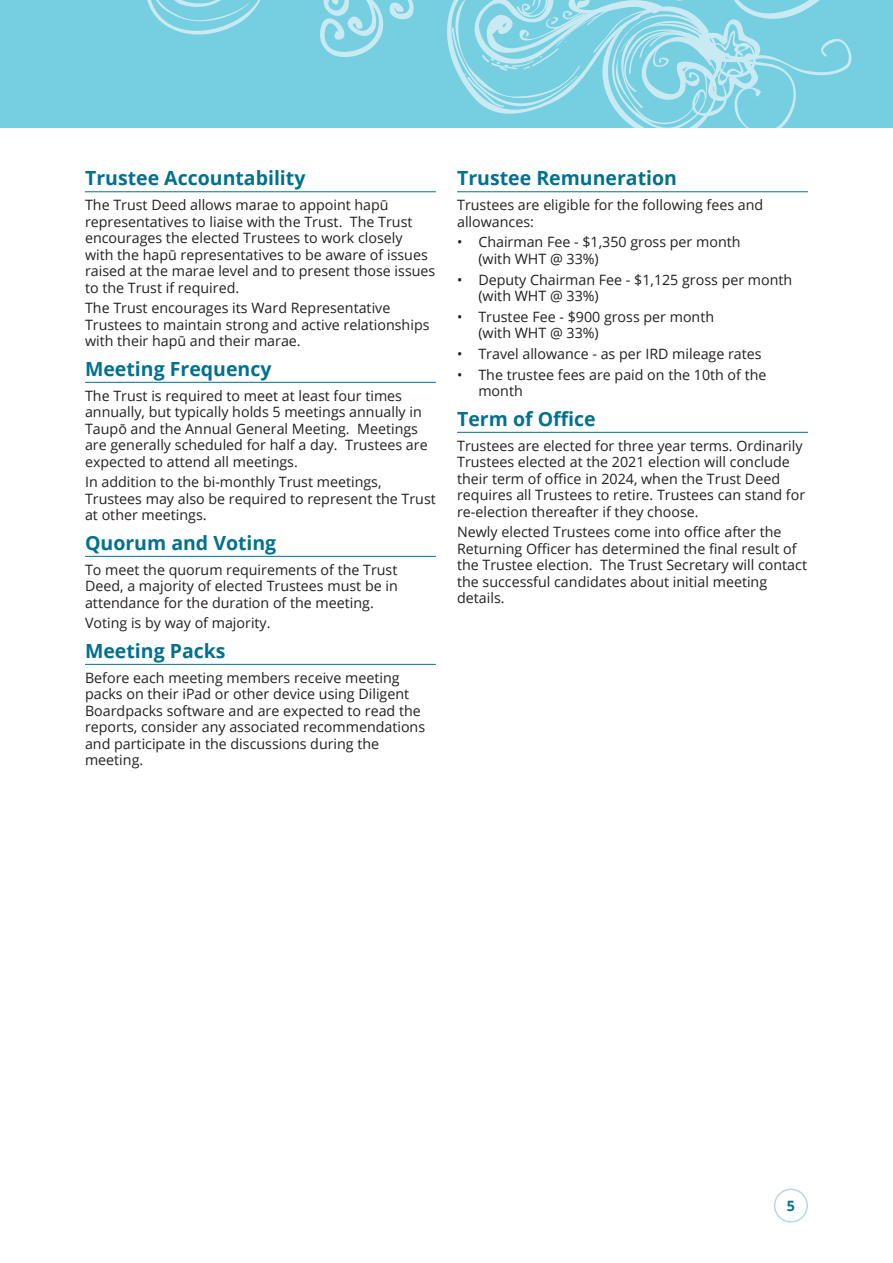
<style>
.page{position:relative;width:893px;height:1263px;background:#fff}
.page>*{position:absolute;margin:0;border:0;box-sizing:border-box;transform-origin:0 0}
.sub{font:700 19.5px "Open Sans";color:#00718e}
.t1{font:14.25px/16.5px "Open Sans";color:#231f20}
.t2{font:700 14.25px "Open Sans";color:#00718e}
</style>
<div class="page">
<div style="left:0;top:0;width:893px;height:128px;background:#75cfe0"></div>
<svg style="left:447px;top:0;width:405px;height:128px"></svg>
<svg style="left:147px;top:0;width:267px;height:57px"></svg>
<div style="left:774px;top:1188px;width:34px;height:34px;border:2px solid #b7d7e4;border-radius:50%"></div>
<hr style="left:85px;top:191px;width:351px;height:1px;background:#00718e">
<hr style="left:85px;top:382px;width:351px;height:1px;background:#00718e">
<hr style="left:85px;top:556px;width:351px;height:1px;background:#00718e">
<hr style="left:85px;top:664px;width:351px;height:1px;background:#00718e">
<hr style="left:457px;top:191px;width:351px;height:1px;background:#00718e">
<hr style="left:457px;top:432px;width:351px;height:1px;background:#00718e">
<p class="sub" style="left:85px;top:164px;width:222px">Trustee Accountability</p>
<p class="t1" style="left:85px;top:196px;width:352px">The Trust Deed allows marae to appoint hapū representatives to liaise with the Trust. The Trust encourages the elected Trustees to work closely<br>with the hapū representatives to be aware of issues raised at the marae level and to present those issues to the Trust if required.</p>
<p class="t1" style="left:85px;top:299px;width:346px">The Trust encourages its Ward Representative<br>Trustees to maintain strong and active relationships with their hapū and their marae.</p>
<p class="sub" style="left:85px;top:355px;width:188px">Meeting Frequency</p>
<p class="t1" style="left:85px;top:387px;width:344px">The Trust is required to meet at least four times annually, but typically holds 5 meetings annually in Taupō and the Annual General Meeting. Meetings are generally scheduled for half a day. Trustees are expected to attend all meetings.</p>
<p class="t1" style="left:85px;top:473px;width:352px">In addition to the bi-monthly Trust meetings,<br>Trustees may also be required to represent the Trust at other meetings.</p>
<p class="sub" style="left:85px;top:529px;width:193px">Quorum and Voting</p>
<p class="t1" style="left:85px;top:561px;width:314px;text-align:justify">To meet the quorum requirements of the Trust Deed, a majority of elected Trustees must be in attendance for the duration of the meeting.</p>
<p class="t1" style="left:85px;top:614px;width:187px">Voting is by way of majority.</p>
<p class="sub" style="left:85px;top:637px;width:142px">Meeting Packs</p>
<p class="t1" style="left:85px;top:669px;width:342px">Before each meeting members receive meeting packs on their iPad or other device using Diligent Boardpacks software and are expected to read the reports, consider any associated recommendations and participate in the discussions during the meeting.</p>
<p class="sub" style="left:457px;top:164px;width:221px">Trustee Remuneration</p>
<p class="t1" style="left:457px;top:196px;width:308px">Trustees are eligible for the following fees and allowances:</p>
<p class="t1" style="left:478px;top:233px;width:264px;text-indent:-21px">• Chairman Fee - $1,350 gross per month (with WHT @ 33%)</p>
<p class="t1" style="left:478px;top:271px;width:315px;text-indent:-21px">• Deputy Chairman Fee - $1,125 gross per month (with WHT @ 33%)</p>
<p class="t1" style="left:478px;top:308px;width:237px;text-indent:-21px">• Trustee Fee - $900 gross per month (with WHT @ 33%)</p>
<p class="t1" style="left:457px;top:345px;width:306px">• Travel allowance - as per IRD mileage rates</p>
<p class="t1" style="left:478px;top:366px;width:290px;text-indent:-21px">• The trustee fees are paid on the 10th of the month</p>
<p class="sub" style="left:457px;top:405px;width:140px">Term of Office</p>
<p class="t1" style="left:457px;top:437px;width:350px">Trustees are elected for three year terms. Ordinarily Trustees elected at the 2021 election will conclude their term of office in 2024, when the Trust Deed requires all Trustees to retire. Trustees can stand for re-election thereafter if they choose.</p>
<p class="t1" style="left:457px;top:523px;width:351px">Newly elected Trustees come into office after the Returning Officer has determined the final result of the Trustee election. The Trust Secretary will contact the successful candidates about initial meeting details.</p>
<p class="t2" style="left:787px;top:1195px;width:10px">5</p>
</div>
